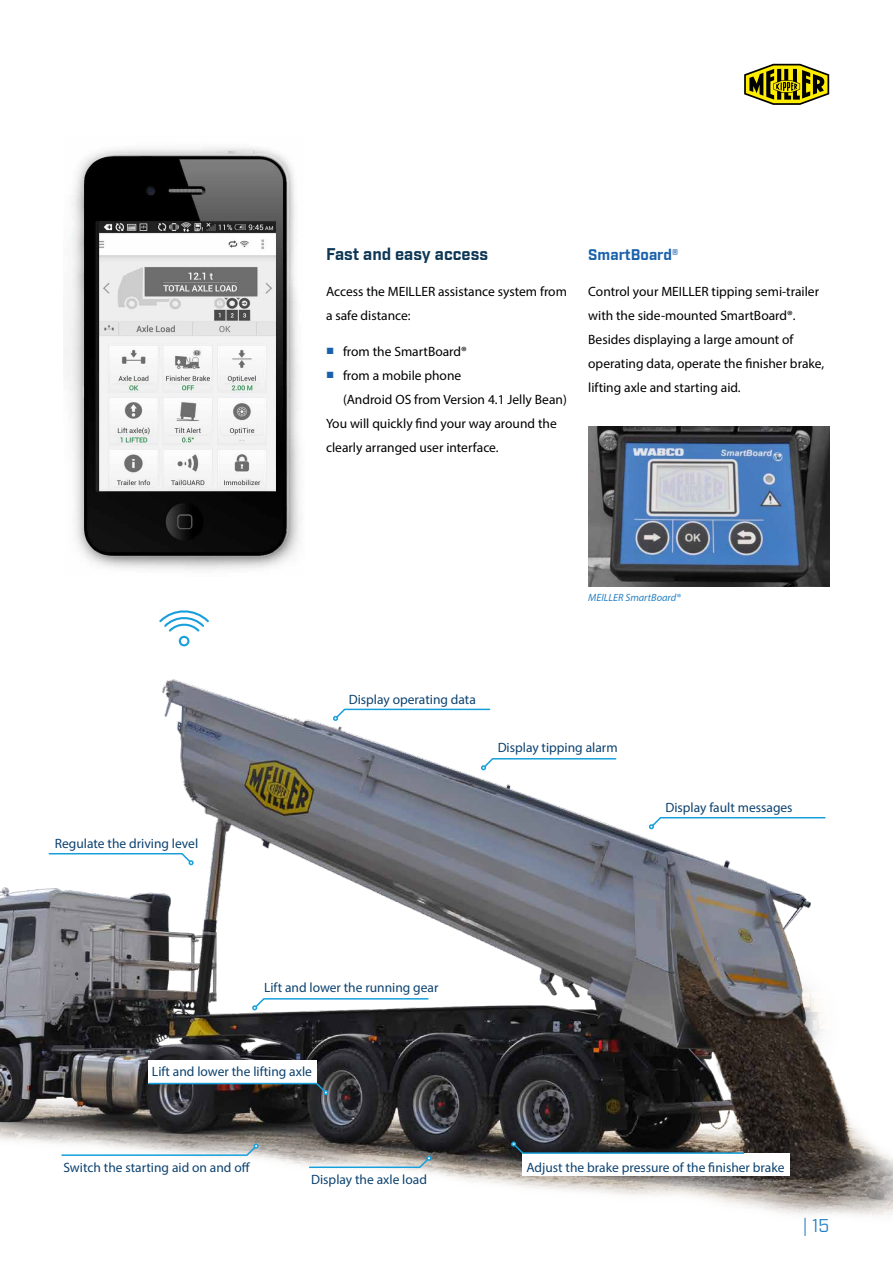
<style>
.page{position:relative;width:893px;height:1263px;background:#fff}
.page>*{position:absolute;margin:0;border:0;box-sizing:border-box;transform-origin:0 0}
.t1{font:18px "Industry";color:#2581c4}
.t2{font:700 16.5px "Industry";color:#0d3755}
.t3{font:700 15px "Industry";color:#1961ac}
.t4{font:13.5px/24px "Myriad Pro";color:#000}
.t5{font:13.5px "Myriad Pro";color:#0c4270}
.t6{font:italic 10.5px "Myriad Pro";color:#2581c4}
.s1{font-family:"Arial";color:#1961ac}
</style>
<div class="page">
<img style="left:0;top:525px;width:893px;height:691px">
<img style="left:64px;top:147px;width:241px;height:429px">
<img style="left:588px;top:426px;width:241px;height:160px">
<div style="left:148px;top:1061px;width:169px;height:23px;background:#fff"></div>
<div style="left:522px;top:1153px;width:267px;height:23px;background:#fff"></div>
<svg style="left:159px;top:607px;width:50px;height:25px"></svg>
<svg style="left:179px;top:636px;width:10px;height:10px"></svg>
<svg style="left:181px;top:638px;width:6px;height:6px"></svg>
<svg style="left:333px;top:708px;width:158px;height:13px"></svg>
<svg style="left:481px;top:757px;width:136px;height:13px"></svg>
<svg style="left:649px;top:816px;width:177px;height:13px"></svg>
<svg style="left:48px;top:852px;width:146px;height:13px"></svg>
<svg style="left:252px;top:997px;width:177px;height:13px"></svg>
<svg style="left:61px;top:1143px;width:198px;height:14px"></svg>
<svg style="left:308px;top:1156px;width:123px;height:13px;background:#bfcacd"></svg>
<svg style="left:511px;top:1141px;width:234px;height:13px;background:#3b474b"></svg>
<svg style="left:147px;top:1082px;width:181px;height:13px;background:#374148"></svg>
<svg style="left:744px;top:64px;width:85px;height:41px"></svg>
<p class="t2" style="left:326px;top:244px;width:163px">Fast and easy access</p>
<p class="t4" style="left:326px;top:279px;width:242px">Access the MEILLER assistance system from a safe distance:</p>
<p class="t4" style="left:326px;top:339px;width:142px"><span class="s1">■</span> from the SmartBoard®</p>
<p class="t4" style="left:326px;top:363px;width:137px"><span class="s1">■</span> from a mobile phone</p>
<p class="t4" style="left:343px;top:387px;width:225px">(Android OS from Version 4.1 Jelly Bean)</p>
<p class="t4" style="left:326px;top:411px;width:232px">You will quickly find your way around the</p>
<p class="t4" style="left:326px;top:435px;width:174px">clearly arranged user interface.</p>
<p class="t3" style="left:588px;top:245px;width:91px">SmartBoard®</p>
<p class="t4" style="left:588px;top:279px;width:237px">Control your MEILLER tipping semi-trailer with the side-mounted SmartBoard®.<br>Besides displaying a large amount of operating data, operate the finisher brake, lifting axle and starting aid.</p>
<p class="t5" style="left:349px;top:691px;width:129px">Display operating data</p>
<p class="t6" style="left:588px;top:590px;width:94px">MEILLER SmartBoard®</p>
<p class="t5" style="left:55px;top:835px;width:145px">Regulate the driving level</p>
<p class="t5" style="left:264px;top:979px;width:176px">Lift and lower the running gear</p>
<p class="t5" style="left:152px;top:1063px;width:162px">Lift and lower the lifting axle</p>
<p class="t5" style="left:63px;top:1159px;width:188px">Switch the starting aid on and off</p>
<p class="t5" style="left:311px;top:1171px;width:117px">Display the axle load</p>
<p class="t5" style="left:498px;top:739px;width:121px">Display tipping alarm</p>
<p class="t5" style="left:665px;top:799px;width:129px">Display fault messages</p>
<p class="t5" style="left:526px;top:1159px;width:259px">Adjust the brake pressure of the finisher brake</p>
<h1 class="t1" style="left:802px;top:1214px;width:28px">| 15</h1>
</div>
